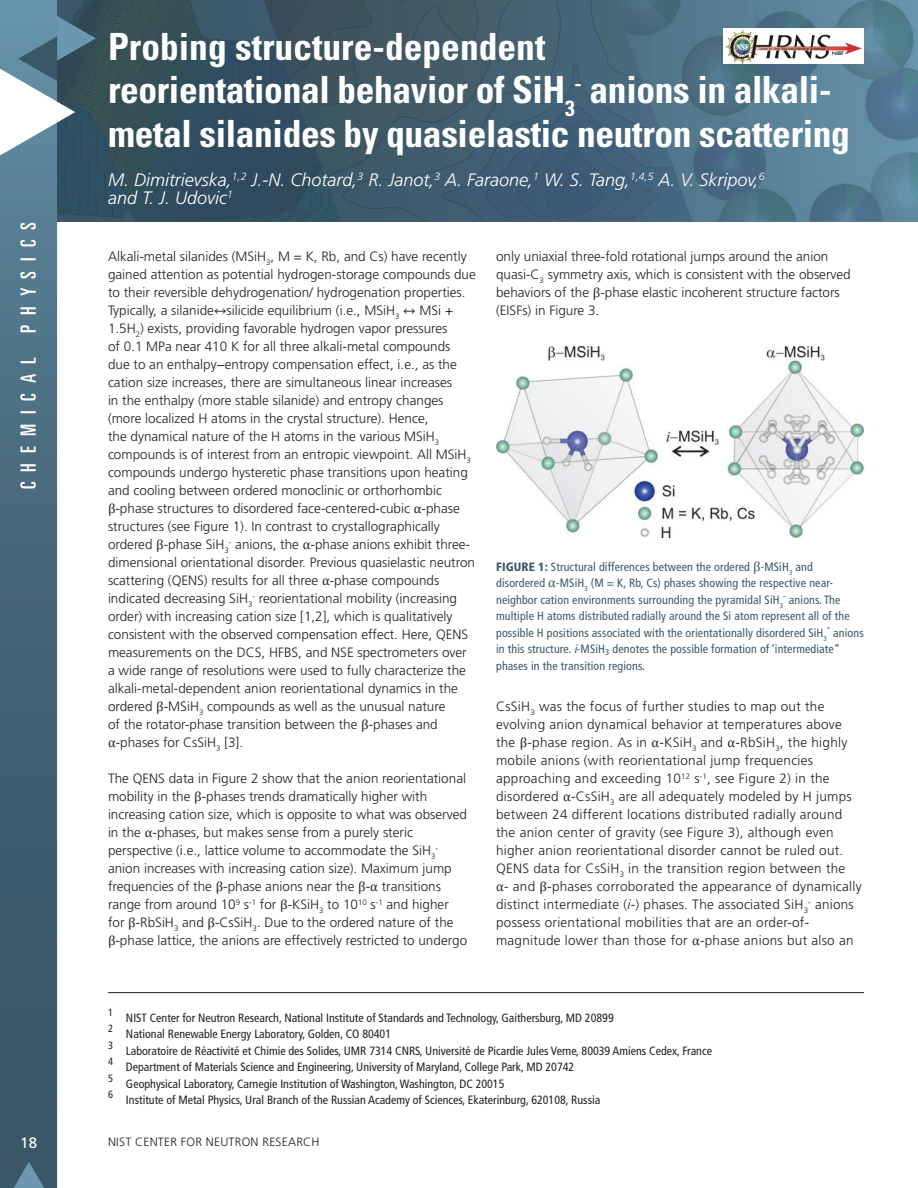
<style>
.page{position:relative;width:918px;height:1188px;background:#fff}
.page>*{position:absolute;margin:0;border:0;box-sizing:border-box;transform-origin:0 0}
.t1{font:700 condensed 37.5px/43.5px "Univers LT Std";letter-spacing:-.01em;color:#fff}
.t2{font:ultra-condensed 21px "Univers LT Std";letter-spacing:.48em;color:#fff}
.t3{font:italic 300 18px/18px "Frutiger LT Std";color:#fff}
.t4{font:15px "Frutiger LT Std";color:#fff}
.t5{font:300 13.5px/18px "Frutiger LT Std";color:#231f20}
.t6{font:300 13.5px/18px "Frutiger LT Std";letter-spacing:.02em;color:#231f20}
.t7{font:condensed 12px "Frutiger LT Std";color:#231f20}
.t8{font:condensed 12px/16.5px "Frutiger LT Std";letter-spacing:.01em;color:#3a5768}
.t9{font:300 12px "Frutiger LT Std";letter-spacing:.02em;color:#231f20}
.t10{font:condensed 10.5px "Frutiger LT Std";color:#231f20}
.t11{font:300 7.8px "Frutiger LT Std";color:#231f20}
.s1{font-family:"Cambria Math";font-weight:400}
.s2{font-weight:900}
.s3{font-family:"Cambria Math";font-stretch:normal;font-size:13.5px}
.s4{font-style:italic}
</style>
<div class="page">
<img style="left:694px;top:0;width:224px;height:222px">
<svg style="left:345px;top:0;width:349px;height:222px;background:#426072"></svg>
<img style="left:121px;top:0;width:224px;height:222px">
<svg style="left:0;top:305px;width:57px;height:883px;background:#426273"></svg>
<hr style="left:108px;top:992px;width:756px;height:1px;background:#231f20">
<img style="left:724px;top:28px;width:140px;height:35px">
<img style="left:496px;top:346px;width:368px;height:192px">
<svg style="left:811px;top:79px;width:27px;height:17px"></svg>
<svg style="left:6px;top:1142px;width:52px;height:46px;background:#456476"></svg>
<div style="left:169px;top:58px;width:34px;height:164px;background:#304d5e"></div>
<svg style="left:496px;top:348px;width:43px;height:58px"></svg>
<svg style="left:765px;top:111px;width:17px;height:24px"></svg>
<svg style="left:30px;top:348px;width:16px;height:24px"></svg>
<svg style="left:0;top:0;width:121px;height:305px"></svg>
<h2 class="t2" style="left:17px;top:489px;width:269px;rotate:-90deg">CHEMICAL PHYSICS</h2>
<h1 class="t1" style="left:108px;top:24px;width:743px">Probing structure-dependent<br>reorientational behavior of SiH<sub>3</sub><sup>-</sup> anions in alkali&shy;metal silanides by quasielastic neutron scattering</h1>
<h3 class="t3" style="left:108px;top:171px;width:658px">M. Dimitrievska,<sup>1,2</sup> J.-N. Chotard,<sup>3</sup> R. Janot,<sup>3</sup> A. Faraone,<sup>1</sup> W. S. Tang,<sup>1,4,5</sup> A. V. Skripov,<sup>6 </sup>and T. J. Udovic<sup>1</sup></h3>
<p class="t5" style="left:108px;top:248px;width:369px">Alkali-metal silanides (MSiH<sub>3</sub>, M = K, Rb, and Cs) have recently gained attention as potential hydrogen-storage compounds due to their reversible dehydrogenation/ hydrogenation properties.<br>Typically, a silanide<span class="s1">↔</span>silicide equilibrium (i.e., MSiH<sub>3</sub> <span class="s1">↔</span> MSi + 1.5H<sub>2</sub>) exists, providing favorable hydrogen vapor pressures<br>of 0.1 MPa near 410 K for all three alkali-metal compounds<br>due to an enthalpy−entropy compensation effect, i.e., as the cation size increases, there are simultaneous linear increases<br>in the enthalpy (more stable silanide) and entropy changes (more localized H atoms in the crystal structure). Hence,<br>the dynamical nature of the H atoms in the various MSiH<sub>3 </sub>compounds is of interest from an entropic viewpoint. All MSiH<sub>3 </sub>compounds undergo hysteretic phase transitions upon heating and cooling between ordered monoclinic or orthorhombic <span class="s1">β</span>-phase structures to disordered face-centered-cubic <span class="s1">α</span>-phase structures (see Figure 1). In contrast to crystallographically ordered <span class="s1">β</span>-phase SiH<sub>3</sub><sup>-</sup> anions, the <span class="s1">α</span>-phase anions exhibit three&shy;dimensional orientational disorder. Previous quasielastic neutron scattering (QENS) results for all three <span class="s1">α</span>-phase compounds indicated decreasing SiH<sub>3</sub><sup>-</sup> reorientational mobility (increasing order) with increasing cation size [1,2], which is qualitatively consistent with the observed compensation effect. Here, QENS measurements on the DCS, HFBS, and NSE spectrometers over a wide range of resolutions were used to fully characterize the alkali-metal-dependent anion reorientational dynamics in the ordered <span class="s1">β</span>-MSiH<sub>3</sub> compounds as well as the unusual nature<br>of the rotator-phase transition between the <span class="s1">β</span>-phases and <span class="s1">α</span>-phases for CsSiH<sub>3</sub> [3].</p>
<p class="t5" style="left:108px;top:770px;width:361px">The QENS data in Figure 2 show that the anion reorientational mobility in the <span class="s1">β</span>-phases trends dramatically higher with increasing cation size, which is opposite to what was observed in the <span class="s1">α</span>-phases, but makes sense from a purely steric perspective (i.e., lattice volume to accommodate the SiH<sub>3</sub></p>
<p class="t11" style="left:436px;top:843px;width:4px">-</p>
<p class="t5" style="left:108px;top:860px;width:361px">anion increases with increasing cation size). Maximum jump frequencies of the <span class="s1">β</span>-phase anions near the <span class="s1">β</span>-<span class="s1">α</span> transitions range from around 10<sup>9</sup> s<sup>-1</sup> for <span class="s1">β</span>-KSiH<sub>3</sub> to 10<sup>10</sup> s<sup>-1</sup> and higher for <span class="s1">β</span>-RbSiH<sub>3</sub> and <span class="s1">β</span>-CsSiH<sub>3</sub>. Due to the ordered nature of the <span class="s1">β</span>-phase lattice, the anions are effectively restricted to undergo</p>
<p class="t5" style="left:496px;top:248px;width:356px">only uniaxial three-fold rotational jumps around the anion quasi-C<sub>3</sub> symmetry axis, which is consistent with the observed behaviors of the <span class="s1">β</span>-phase elastic incoherent structure factors (EISFs) in Figure 3.</p>
<p class="t8" style="left:496px;top:558px;width:355px"><span class="s2">FIGURE 1:</span> Structural differences between the ordered <span class="s3">β</span>-MSiH<sub>3</sub> and disordered <span class="s3">α</span>-MSiH<sub>3</sub> (M = K, Rb, Cs) phases showing the respective near&shy;neighbor cation environments surrounding the pyramidal SiH<sub>3</sub><sup>-</sup> anions. The multiple H atoms distributed radially around the Si atom represent all of the possible H positions associated with the orientationally disordered SiH<sub>3</sub></p>
<p class="t10" style="left:827px;top:621px;width:5px">-</p>
<p class="t8" style="left:496px;top:624px;width:369px;text-indent:337px">anions in this structure. <span class="s4">i</span>-MSiH<sub>3</sub> denotes the possible formation of ‘intermediate” phases in the transition regions.</p>
<p class="t6" style="left:496px;top:698px;width:367px">CsSiH<sub>3</sub> was the focus of further studies to map out the evolving anion dynamical behavior at temperatures above the <span class="s1">β</span>-phase region. As in <span class="s1">α</span>-KSiH<sub>3</sub> and <span class="s1">α</span>-RbSiH<sub>3</sub>, the highly mobile anions (with reorientational jump frequencies approaching and exceeding 10<sup>12</sup> s<sup>-1</sup>, see Figure 2) in the disordered <span class="s1">α</span>-CsSiH<sub>3</sub> are all adequately modeled by H jumps between 24 different locations distributed radially around the anion center of gravity (see Figure 3), although even higher anion reorientational disorder cannot be ruled out.<br>QENS data for CsSiH<sub>3</sub> in the transition region between the<br><span class="s1">α</span>- and <span class="s1">β</span>-phases corroborated the appearance of dynamically distinct intermediate (<span class="s4">i</span>-) phases. The associated SiH<sub>3</sub><sup>-</sup> anions possess orientational mobilities that are an order-of&shy;magnitude lower than those for <span class="s1">α</span>-phase anions but also an</p>
<p class="t10" style="left:108px;top:1006px;width:7px">1</p>
<p class="t10" style="left:108px;top:1022px;width:7px">2</p>
<p class="t10" style="left:108px;top:1039px;width:7px">3</p>
<p class="t10" style="left:108px;top:1055px;width:7px">4</p>
<p class="t10" style="left:108px;top:1072px;width:7px">5</p>
<p class="t10" style="left:108px;top:1088px;width:7px">6</p>
<p class="t7" style="left:126px;top:1010px;width:489px">NIST Center for Neutron Research, National Institute of Standards and Technology, Gaithersburg, MD 20899</p>
<p class="t7" style="left:126px;top:1027px;width:267px">National Renewable Energy Laboratory, Golden, CO 80401</p>
<p class="t7" style="left:126px;top:1043px;width:588px">Laboratoire de Réactivité et Chimie des Solides, UMR 7314 CNRS, Université de Picardie Jules Verne, 80039 Amiens Cedex, France</p>
<p class="t7" style="left:126px;top:1060px;width:450px">Department of Materials Science and Engineering, University of Maryland, College Park, MD 20742</p>
<p class="t7" style="left:126px;top:1076px;width:380px">Geophysical Laboratory, Carnegie Institution of Washington, Washington, DC 20015</p>
<p class="t7" style="left:126px;top:1093px;width:476px">Institute of Metal Physics, Ural Branch of the Russian Academy of Sciences, Ekaterinburg, 620108, Russia</p>
<p class="t4" style="left:20px;top:1134px;width:18px">18</p>
<p class="t9" style="left:108px;top:1135px;width:213px">NIST CENTER FOR NEUTRON RESEARCH</p>
</div>
